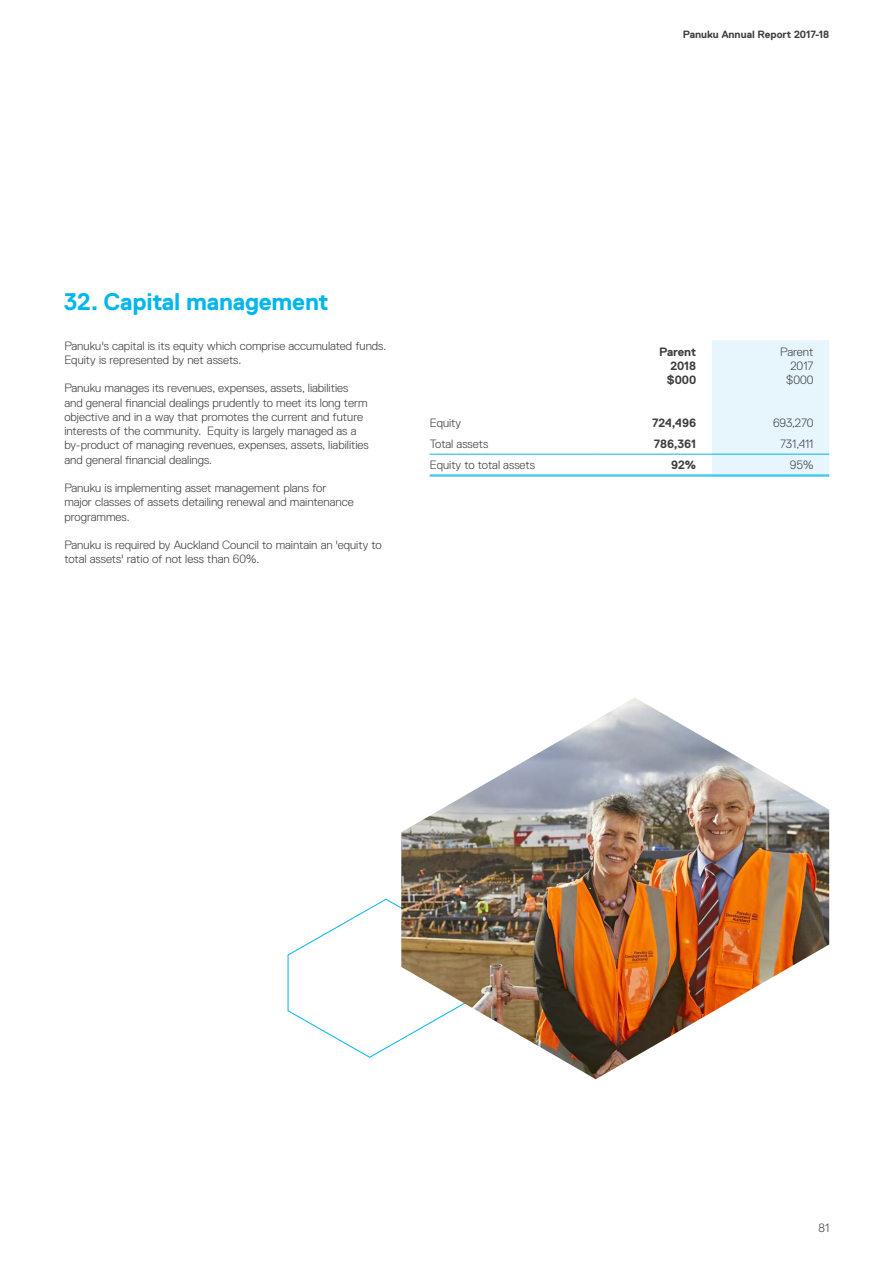
<style>
.page{position:relative;width:893px;height:1263px;background:#fff}
.page>*{position:absolute;margin:0;border:0;box-sizing:border-box;transform-origin:0 0}
.t1{font:700 24px "Replica Pro";letter-spacing:-.01em;color:#00b6ef}
.t2{font:300 12px/14.2px "Replica Pro";color:#3e3e3f}
.t3{font:700 12px/14.2px "Replica Pro";color:#3e3e3f;text-align:justify}
.t4{font:700 10.5px "Replica Pro";color:#3e3e3f}
</style>
<div class="page">
<div style="left:712px;top:340px;width:117px;height:135px;background:#e7f6fd"></div>
<svg style="left:430px;top:453px;width:165px;height:22px"></svg>
<hr style="left:430px;top:475px;width:165px;height:1px;background:#00b6ef">
<hr style="left:430px;top:476px;width:165px;height:1px;background:#00b6ef">
<hr style="left:595px;top:475px;width:117px;height:1px;background:#00b6ef">
<hr style="left:595px;top:476px;width:117px;height:1px;background:#00b6ef">
<hr style="left:712px;top:475px;width:117px;height:1px;background:#00b6ef">
<hr style="left:712px;top:476px;width:117px;height:1px;background:#00b6ef">
<hr style="left:430px;top:454px;width:165px;height:1px;background:#00b6ef">
<hr style="left:595px;top:454px;width:117px;height:1px;background:#00b6ef">
<hr style="left:712px;top:454px;width:117px;height:1px;background:#00b6ef">
<svg style="left:287px;top:898px;width:114px;height:160px"></svg>
<img style="left:401px;top:698px;width:428px;height:381px">
<p class="t4" style="left:683px;top:29px;width:148px">Panuku Annual Report 2017-18</p>
<h1 class="t1" style="left:64px;top:288px;width:266px">32. Capital management</h1>
<p class="t2" style="left:64px;top:338px;width:323px">Panuku's capital is its equity which comprise accumulated funds.<br>Equity is represented by net assets.</p>
<p class="t2" style="left:64px;top:381px;width:306px">Panuku manages its revenues, expenses, assets, liabilities and general financial dealings prudently to meet its long term objective and in a way that promotes the current and future interests of the community. Equity is largely managed as a by‑product of managing revenues, expenses, assets, liabilities and general financial dealings.</p>
<p class="t2" style="left:64px;top:481px;width:291px">Panuku is implementing asset management plans for major classes of assets detailing renewal and maintenance programmes.</p>
<p class="t2" style="left:64px;top:538px;width:319px">Panuku is required by Auckland Council to maintain an 'equity to total assets' ratio of not less than 60%.</p>
<p class="t3" style="left:667px;top:344px;width:31px;text-indent:-8px">Parent 2018 $000</p>
<p class="t2" style="left:780px;top:344px;width:35px;text-align:right">Parent<br>2017 $000</p>
<p class="t2" style="left:430px;top:416px;width:33px">Equity</p>
<p class="t3" style="left:652px;top:416px;width:46px">724,496</p>
<p class="t2" style="left:773px;top:416px;width:42px">693,270</p>
<p class="t2" style="left:430px;top:437px;width:60px">Total assets</p>
<p class="t3" style="left:654px;top:437px;width:44px">786,361</p>
<p class="t2" style="left:780px;top:437px;width:35px">731,411</p>
<p class="t2" style="left:430px;top:458px;width:107px">Equity to total assets</p>
<p class="t3" style="left:671px;top:458px;width:27px">92%</p>
<p class="t2" style="left:790px;top:458px;width:25px">95%</p>
<p class="t2" style="left:819px;top:1221px;width:12px">81</p>
</div>
